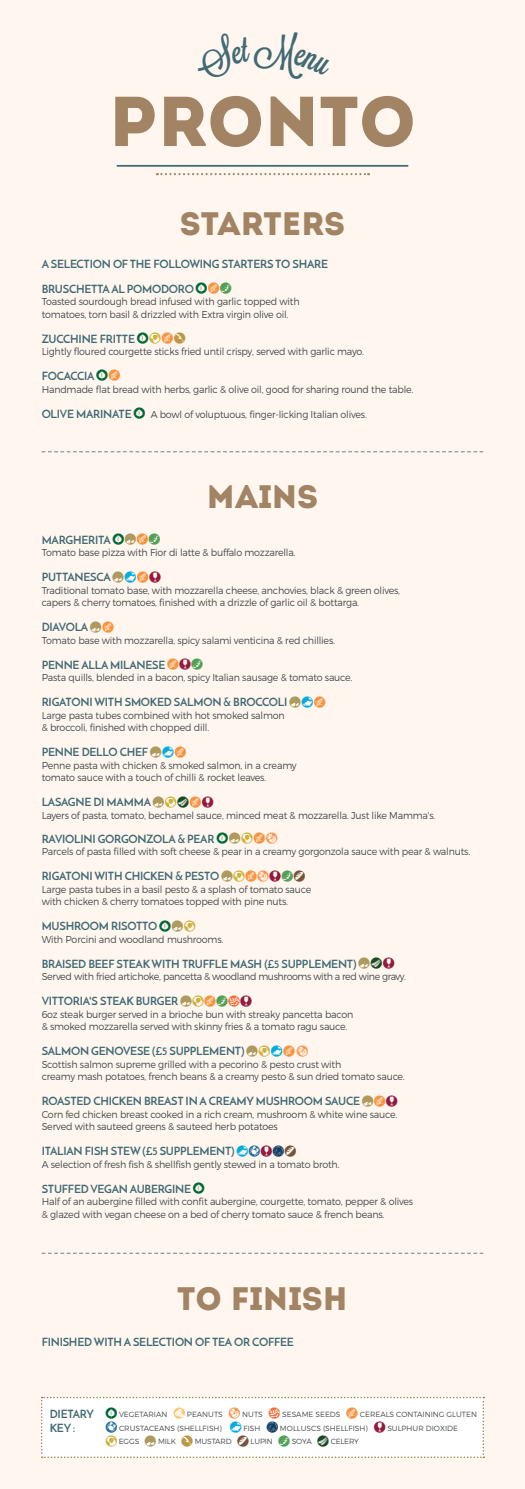
<style>
.page{position:relative;width:525px;height:1489px;background:#fff}
.page>*{position:absolute;margin:0;border:0;box-sizing:border-box;transform-origin:0 0}
.t1{font:70.38px "Intro";color:#a28464}
.t2{font:32.5px "Intro";color:#a28464}
.t3{font:700 11.25px/13.8px "Josefin Sans";letter-spacing:-.02em;color:#416a74}
.t4{font:300 10px/12.5px "Montserrat";letter-spacing:-.02em;color:#45484a;scale:.95 1}
.t5{font:300 10px "Montserrat";letter-spacing:-.04em;color:#45484a;scale:.95 1}
.t6{font:300 7.5px "Montserrat";color:#45484a}
</style>
<div class="page">
<div style="left:0;top:0;width:524px;height:1488px;background:#fff7ef"></div>
<hr style="left:117px;top:165px;width:291px;height:2px;background:#416a74">
<svg style="left:157px;top:173px;width:212px;height:2px"></svg>
<svg style="left:42px;top:1252px;width:441px;height:1px"></svg>
<svg style="left:42px;top:451px;width:441px;height:1px"></svg>
<div style="left:41px;top:1396px;width:443px;height:61px;background:#fff"></div>
<h1 class="t1" style="left:109px;top:79px;width:308px">PRONTO</h1>
<h2 class="t2" style="left:180px;top:204px;width:167px">STARTERS</h2>
<p class="t3" style="left:42px;top:257px;width:288px">A SELECTION OF THE FOLLOWING STARTERS TO SHARE</p>
<p class="t3" style="left:42px;top:282px;width:154px">BRUSCHETTA AL POMODORO</p>
<p class="t4" style="left:42px;top:295px;width:273px">Toasted sourdough bread infused with garlic topped with tomatoes, torn basil &amp; drizzled with Extra virgin olive oil.</p>
<p class="t3" style="left:42px;top:332px;width:95px">ZUCCHINE FRITTE</p>
<p class="t4" style="left:42px;top:345px;width:340px">Lightly floured courgette sticks fried until crispy, served with garlic mayo.</p>
<p class="t3" style="left:42px;top:369px;width:54px">FOCACCIA</p>
<p class="t4" style="left:42px;top:382px;width:392px">Handmade flat bread with herbs, garlic &amp; olive oil, good for sharing round the table.</p>
<p class="t3" style="left:42px;top:407px;width:91px">OLIVE MARINATE</p>
<p class="t4" style="left:150px;top:407px;width:229px">A bowl of voluptuous, finger-licking Italian olives.</p>
<h2 class="t2" style="left:206px;top:477px;width:113px">MAINS</h2>
<p class="t3" style="left:42px;top:533px;width:71px">MARGHERITA</p>
<p class="t4" style="left:42px;top:546px;width:268px">Tomato base pizza with Fior di latte &amp; buffalo mozzarella.</p>
<p class="t3" style="left:42px;top:570px;width:70px">PUTTANESCA</p>
<p class="t4" style="left:42px;top:584px;width:378px">Traditional tomato base, with mozzarella cheese, anchovies, black &amp; green olives, capers &amp; cherry tomatoes, finished with a drizzle of garlic oil &amp; bottarga.</p>
<p class="t3" style="left:42px;top:620px;width:48px">DIAVOLA</p>
<p class="t4" style="left:42px;top:634px;width:310px">Tomato base with mozzarella, spicy salami venticina &amp; red chillies.</p>
<p class="t3" style="left:42px;top:658px;width:125px">PENNE ALLA MILANESE</p>
<p class="t4" style="left:42px;top:671px;width:328px">Pasta quills, blended in a bacon, spicy Italian sausage &amp; tomato sauce.</p>
<p class="t3" style="left:42px;top:695px;width:247px">RIGATONI WITH SMOKED SALMON &amp; BROCCOLI</p>
<p class="t4" style="left:42px;top:709px;width:257px">Large pasta tubes combined with hot smoked salmon &amp; broccoli, finished with chopped dill.</p>
<p class="t3" style="left:42px;top:745px;width:108px">PENNE DELLO CHEF</p>
<p class="t4" style="left:42px;top:759px;width:270px">Penne pasta with chicken &amp; smoked salmon, in a creamy tomato sauce with a touch of chilli &amp; rocket leaves.</p>
<p class="t3" style="left:42px;top:795px;width:111px">LASAGNE DI MAMMA</p>
<p class="t4" style="left:42px;top:809px;width:416px">Layers of pasta, tomato, bechamel sauce, minced meat &amp; mozzarella. Just like Mamma's.</p>
<p class="t3" style="left:42px;top:831px;width:174px">RAVIOLINI GORGONZOLA &amp; PEAR</p>
<p class="t4" style="left:42px;top:845px;width:452px">Parcels of pasta filled with soft cheese &amp; pear in a creamy gorgonzola sauce with pear &amp; walnuts.</p>
<p class="t3" style="left:42px;top:869px;width:179px">RIGATONI WITH CHICKEN &amp; PESTO</p>
<p class="t4" style="left:42px;top:882px;width:285px">Large pasta tubes in a basil pesto &amp; a splash of tomato sauce with chicken &amp; cherry tomatoes topped with pine nuts.</p>
<p class="t3" style="left:42px;top:919px;width:117px">MUSHROOM RISOTTO</p>
<p class="t4" style="left:42px;top:932px;width:193px">With Porcini and woodland mushrooms.</p>
<p class="t3" style="left:42px;top:956px;width:316px">BRAISED BEEF STEAK WITH TRUFFLE MASH (£5 SUPPLEMENT)</p>
<p class="t5" style="left:42px;top:970px;width:385px">Served with fried artichoke, pancetta &amp; woodland mushrooms with a red wine gravy.</p>
<p class="t3" style="left:42px;top:994px;width:138px">VITTORIA'S STEAK BURGER</p>
<p class="t4" style="left:42px;top:1007px;width:329px">6oz steak burger served in a brioche bun with streaky pancetta bacon &amp; smoked mozzarella served with skinny fries &amp; a tomato ragu sauce.</p>
<p class="t3" style="left:42px;top:1044px;width:204px">SALMON GENOVESE (£5 SUPPLEMENT)</p>
<p class="t4" style="left:42px;top:1057px;width:383px">Scottish salmon supreme grilled with a pecorino &amp; pesto crust with<br>creamy mash potatoes, french beans &amp; a creamy pesto &amp; sun dried tomato sauce.</p>
<p class="t3" style="left:42px;top:1094px;width:319px">ROASTED CHICKEN BREAST IN A CREAMY MUSHROOM SAUCE</p>
<p class="t4" style="left:42px;top:1107px;width:376px">Corn fed chicken breast cooked in a rich cream, mushroom &amp; white wine sauce.<br>Served with sauteed greens &amp; sauteed herb potatoes</p>
<p class="t3" style="left:42px;top:1144px;width:194px">ITALIAN FISH STEW (£5 SUPPLEMENT)</p>
<p class="t4" style="left:42px;top:1157px;width:315px">A selection of fresh fish &amp; shellfish gently stewed in a tomato broth.</p>
<p class="t3" style="left:42px;top:1181px;width:151px">STUFFED VEGAN AUBERGINE</p>
<p class="t4" style="left:42px;top:1195px;width:392px">Half of an aubergine filled with confit aubergine, courgette, tomato, pepper &amp; olives &amp; glazed with vegan cheese on a bed of cherry tomato sauce &amp; french beans.</p>
<h2 class="t2" style="left:177px;top:1279px;width:172px">TO FINISH</h2>
<p class="t3" style="left:42px;top:1334px;width:253px">FINISHED WITH A SELECTION OF TEA OR COFFEE</p>
<p class="t3" style="left:50px;top:1406px;width:46px">DIETARY<br>KEY :</p>
<p class="t6" style="left:119px;top:1409px;width:50px">VEGETARIAN</p>
<p class="t6" style="left:187px;top:1409px;width:37px">PEANUTS</p>
<p class="t6" style="left:242px;top:1409px;width:22px">NUTS</p>
<p class="t6" style="left:282px;top:1409px;width:60px">SESAME SEEDS</p>
<p class="t6" style="left:360px;top:1409px;width:118px">CEREALS CONTAINING GLUTEN</p>
<p class="t6" style="left:119px;top:1423px;width:104px">CRUSTACEANS (SHELLFISH)</p>
<p class="t6" style="left:243px;top:1423px;width:18px">FISH</p>
<p class="t6" style="left:280px;top:1423px;width:89px">MOLLUSCS (SHELLFISH)</p>
<p class="t6" style="left:387px;top:1423px;width:72px">SULPHUR DIOXIDE</p>
<p class="t6" style="left:119px;top:1436px;width:22px">EGGS</p>
<p class="t6" style="left:158px;top:1436px;width:19px">MILK</p>
<p class="t6" style="left:195px;top:1436px;width:38px">MUSTARD</p>
<p class="t6" style="left:250px;top:1436px;width:24px">LUPIN</p>
<p class="t6" style="left:291px;top:1436px;width:21px">SOYA</p>
<p class="t6" style="left:330px;top:1436px;width:30px">CELERY</p>
</div>
